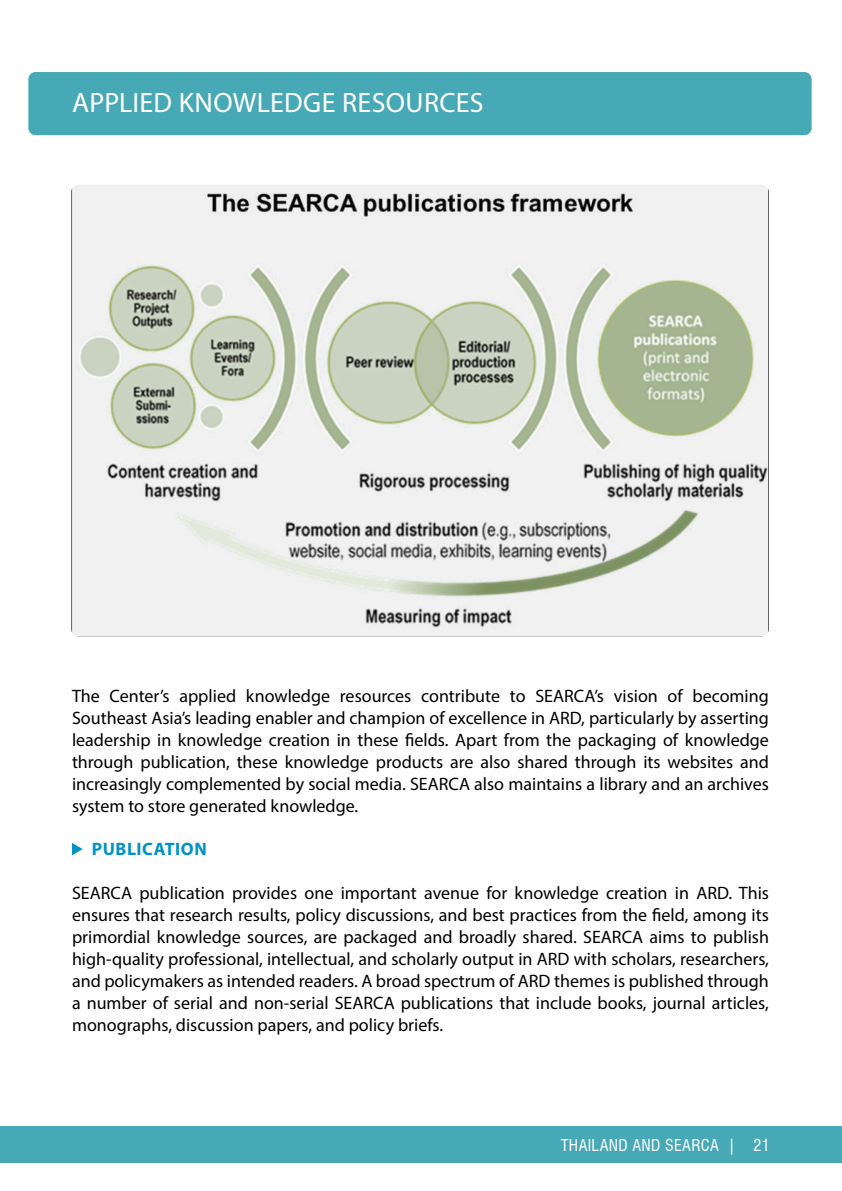
<style>
.page{position:relative;width:842px;height:1191px;background:#fff}
.page>*{position:absolute;margin:0;border:0;box-sizing:border-box;transform-origin:0 0}
.t1{font:28px "Myriad Pro";letter-spacing:.01em;color:#fff}
.t2{font:18px/22px "Myriad Pro";color:#000;text-align:justify}
.t3{font:700 18px "Myriad Pro";letter-spacing:.03em;color:#0093c1}
.t4{font:condensed 16px "Swiss 721 BT";letter-spacing:.02em;color:#fff}
</style>
<div class="page">
<div style="left:0;top:1126px;width:842px;height:37px;background:#47a9b5"></div>
<svg style="left:72px;top:843px;width:11px;height:12px"></svg>
<div style="left:28px;top:72px;width:784px;height:63px;background:#47a9b5;border-radius:7px"></div>
<img style="left:71px;top:185px;width:698px;height:451px">
<h1 class="t1" style="left:72px;top:85px;width:413px">APPLIED KNOWLEDGE RESOURCES</h1>
<p class="t2" style="left:72px;top:684px;width:698px">The Center’s applied knowledge resources contribute to SEARCA’s vision of becoming Southeast Asia’s leading enabler and champion of excellence in ARD, particularly by asserting leadership in knowledge creation in these fields. Apart from the packaging of knowledge through publication, these knowledge products are also shared through its websites and increasingly complemented by social media. SEARCA also maintains a library and an archives system to store generated knowledge.</p>
<p class="t3" style="left:92px;top:837px;width:116px">PUBLICATION</p>
<p class="t2" style="left:72px;top:882px;width:698px">SEARCA publication provides one important avenue for knowledge creation in ARD. This ensures that research results, policy discussions, and best practices from the field, among its primordial knowledge sources, are packaged and broadly shared. SEARCA aims to publish high-quality professional, intellectual, and scholarly output in ARD with scholars, researchers, and policymakers as intended readers. A broad spectrum of ARD themes is published through a number of serial and non-serial SEARCA publications that include books, journal articles, monographs, discussion papers, and policy briefs.</p>
<p class="t4" style="left:561px;top:1135px;width:210px">THAILAND AND SEARCA | 21</p>
</div>
